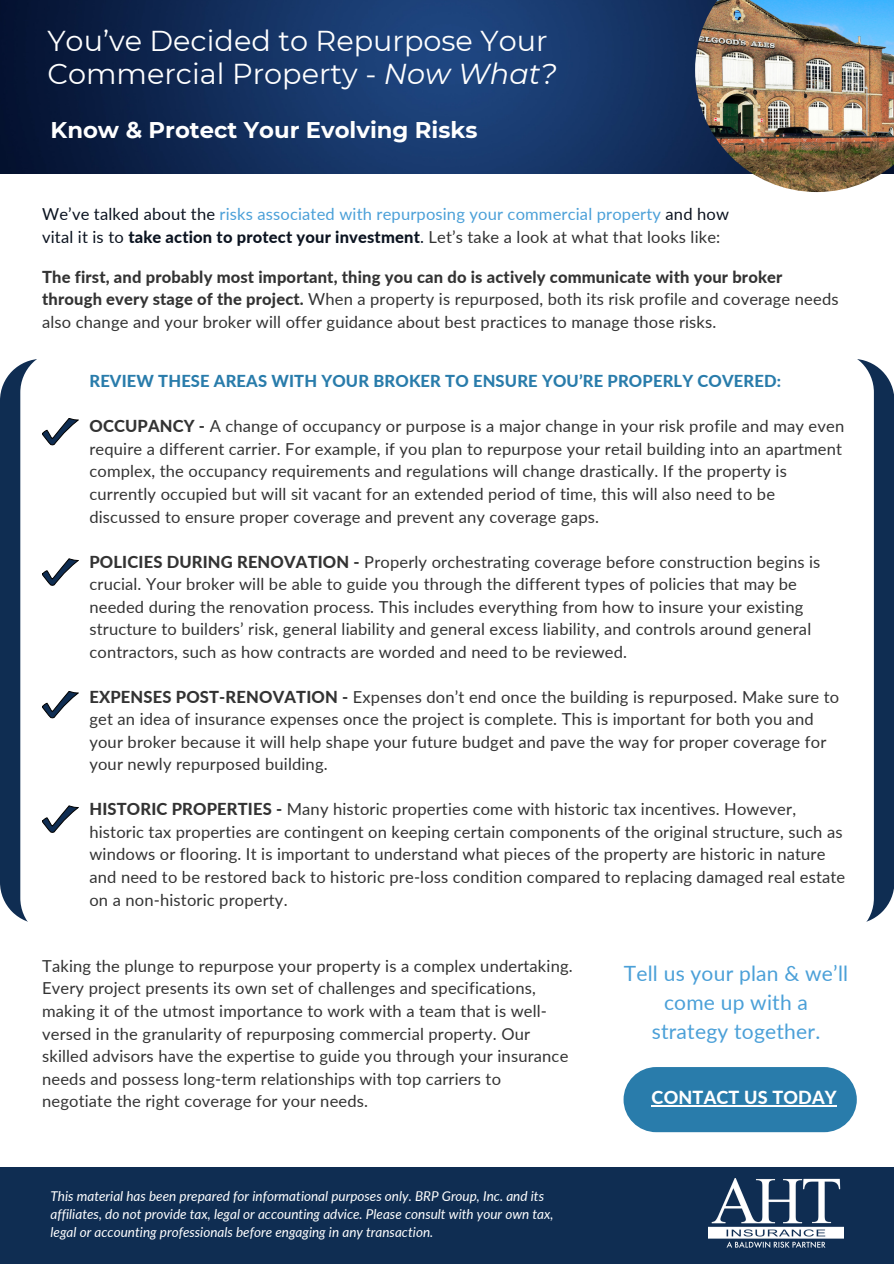
<style>
.page{position:relative;width:894px;height:1264px;background:#fff}
.page>*{position:absolute;margin:0;border:0;box-sizing:border-box;transform-origin:0 0}
.t1{font:28.65px/32.7px "Montserrat";color:#fff}
.t2{font:700 22.65px "Montserrat";color:#fff}
.t3{font:21px/29.2px "Lato";letter-spacing:.01em;color:#4ba0d8;text-align:center}
.t4{font:800 18px "Lato";letter-spacing:.01em;color:#fff}
.t5{font:16.5px/22.5px "Lato";letter-spacing:.01em;color:#333}
.t6{font:16.5px/22.5px "Lato";letter-spacing:.01em;color:#4ba0d8}
.t7{font:800 16.5px "Lato";letter-spacing:.01em;color:#297cab}
.t8{font:italic 13.5px/18px "Lato";color:#fff}
.s1{font-style:italic}
.s2{color:#0b1320}
.s3{font-weight:800;color:#0b1320}
.s4{color:#333}
.s5{font-weight:800}
</style>
<div class="page">
<img style="left:0;top:0;width:695px;height:173px">
<div style="left:0;top:364px;width:892px;height:555px;background:#0f2d52"></div>
<svg style="left:20px;top:359px;width:853px;height:563px"></svg>
<div style="left:0;top:1167px;width:892px;height:96px;background:#0f2d52"></div>
<img style="left:708px;top:1178px;width:135px;height:69px">
<img style="left:695px;top:0;width:198px;height:192px">
<svg style="left:42px;top:418px;width:36px;height:27px"></svg>
<svg style="left:42px;top:558px;width:36px;height:27px"></svg>
<svg style="left:42px;top:691px;width:36px;height:27px"></svg>
<svg style="left:42px;top:805px;width:36px;height:27px"></svg>
<div style="left:623px;top:1067px;width:233px;height:65px;background:#297cab;border-radius:33px"></div>
<hr style="left:651px;top:1105px;width:185px;height:1px;background:#fff">
<h1 class="t1" style="left:47px;top:24px;width:511px">You’ve Decided to Repurpose Your<br>Commercial Property - <span class="s1">Now What?</span></h1>
<h2 class="t2" style="left:51px;top:116px;width:428px">Know &amp; Protect Your Evolving Risks</h2>
<p class="t6" style="left:42px;top:203px;width:688px"><span class="s2">We’ve talked about the</span> risks associated with repurposing your commercial property <span class="s2">and how vital it is to</span> <span class="s3">take action to protect your investment</span><span class="s2">.</span> <span class="s4">Let’s take a look at what that looks like:</span></p>
<p class="t5" style="left:42px;top:265px;width:797px"><span class="s5">The first, and probably most important, thing you can do is actively communicate with your broker through every stage of the project.</span> When a property is repurposed, both its risk profile and coverage needs also change and your broker will offer guidance about best practices to manage those risks.</p>
<p class="t7" style="left:89px;top:370px;width:693px">REVIEW THESE AREAS WITH YOUR BROKER TO ENSURE YOU’RE PROPERLY COVERED:</p>
<p class="t5" style="left:89px;top:415px;width:756px"><span class="s5">OCCUPANCY -</span> A change of occupancy or purpose is a major change in your risk profile and may even require a different carrier. For example, if you plan to repurpose your retail building into an apartment complex, the occupancy requirements and regulations will change drastically. If the property is currently occupied but will sit vacant for an extended period of time, this will also need to be discussed to ensure proper coverage and prevent any coverage gaps.</p>
<p class="t5" style="left:89px;top:550px;width:732px"><span class="s5">POLICIES DURING RENOVATION -</span> Properly orchestrating coverage before construction begins is crucial. Your broker will be able to guide you through the different types of policies that may be needed during the renovation process. This includes everything from how to insure your existing structure to builders’ risk, general liability and general excess liability, and controls around general contractors, such as how contracts are worded and need to be reviewed.</p>
<p class="t5" style="left:89px;top:685px;width:751px"><span class="s5">EXPENSES POST-RENOVATION -</span> Expenses don’t end once the building is repurposed. Make sure to get an idea of insurance expenses once the project is complete. This is important for both you and your broker because it will help shape your future budget and pave the way for proper coverage for your newly repurposed building.</p>
<p class="t5" style="left:89px;top:797px;width:757px"><span class="s5">HISTORIC PROPERTIES -</span> Many historic properties come with historic tax incentives. However, historic tax properties are contingent on keeping certain components of the original structure, such as windows or flooring. It is important to understand what pieces of the property are historic in nature and need to be restored back to historic pre-loss condition compared to replacing damaged real estate on a non-historic property.</p>
<p class="t5" style="left:42px;top:954px;width:532px">Taking the plunge to repurpose your property is a complex undertaking.<br>Every project presents its own set of challenges and specifications, making it of the utmost importance to work with a team that is well&shy;versed in the granularity of repurposing commercial property. Our skilled advisors have the expertise to guide you through your insurance needs and possess long-term relationships with top carriers to negotiate the right coverage for your needs.</p>
<p class="t8" style="left:51px;top:1186px;width:504px">This material has been prepared for informational purposes only. BRP Group, Inc. and its affiliates, do not provide tax, legal or accounting advice. Please consult with your own tax, legal or accounting professionals before engaging in any transaction.</p>
<p class="t3" style="left:623px;top:957px;width:226px">Tell us your plan &amp; we’ll come up with a strategy together.</p>
<p class="t4" style="left:651px;top:1086px;width:187px">CONTACT US TODAY</p>
</div>
